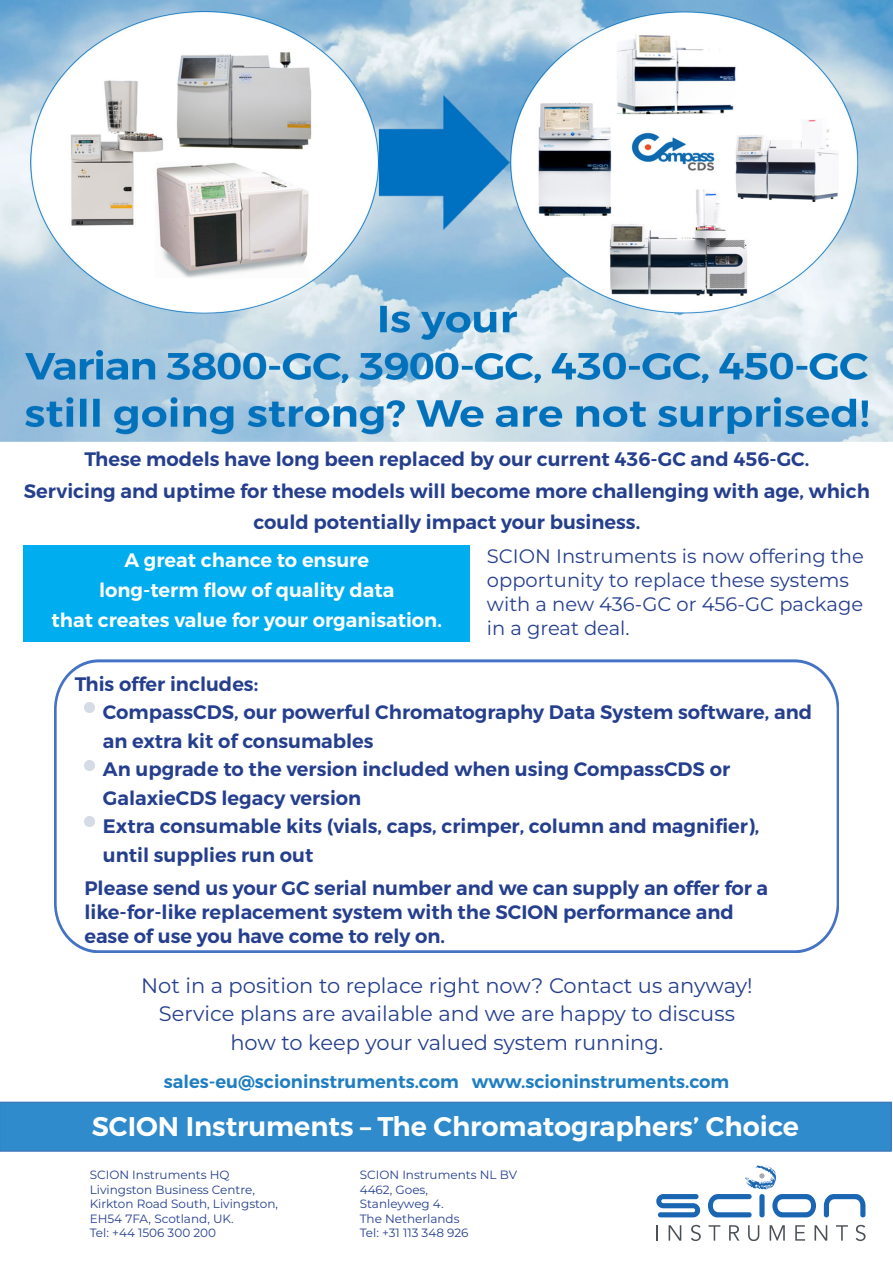
<style>
.page{position:relative;width:893px;height:1263px;background:#fff}
.page>*{position:absolute;margin:0;border:0;box-sizing:border-box;transform-origin:0 0}
.t1{font:600 27px "Montserrat";color:#fff}
.t2{font:21px "Montserrat";color:#253f8e}
.t3{font:600 19.5px/28.5px "Montserrat";color:#253f8e}
.t4{font:19.5px "Montserrat";color:#253f8e}
.t5{font:600 19.5px "Montserrat";color:#fff}
.t6{font:600 18px "Montserrat";color:#1f7ec2}
.t7{font:12px "Montserrat";color:#253f8e}
</style>
<div class="page">
<img style="left:0;top:0;width:893px;height:442px">
<svg style="left:54px;top:659px;width:785px;height:294px"></svg>
<div style="left:23px;top:545px;width:447px;height:97px;background:#00aeef"></div>
<svg style="left:656px;top:1225px;width:2px;height:15px"></svg>
<svg style="left:669px;top:1225px;width:12px;height:15px"></svg>
<svg style="left:691px;top:1225px;width:10px;height:16px"></svg>
<svg style="left:708px;top:1225px;width:12px;height:15px"></svg>
<svg style="left:729px;top:1225px;width:10px;height:15px"></svg>
<svg style="left:748px;top:1225px;width:11px;height:16px"></svg>
<svg style="left:770px;top:1225px;width:15px;height:15px"></svg>
<svg style="left:795px;top:1225px;width:10px;height:15px"></svg>
<svg style="left:814px;top:1225px;width:13px;height:15px"></svg>
<svg style="left:836px;top:1225px;width:12px;height:15px"></svg>
<svg style="left:856px;top:1225px;width:9px;height:16px"></svg>
<svg style="left:656px;top:1194px;width:44px;height:23px"></svg>
<svg style="left:708px;top:1165px;width:108px;height:52px"></svg>
<svg style="left:824px;top:1194px;width:41px;height:23px"></svg>
<div style="left:0;top:1102px;width:892px;height:50px;background:#2f8bcb"></div>
<svg style="left:85px;top:703px;width:9px;height:9px"></svg>
<svg style="left:84px;top:761px;width:10px;height:9px"></svg>
<svg style="left:85px;top:817px;width:10px;height:9px"></svg>
<p class="t3" style="left:84px;top:445px;width:726px">These models have long been replaced by our current 436-GC and 456-GC.</p>
<p class="t3" style="left:24px;top:475px;width:848px;line-height:31.5px;text-align:center">Servicing and uptime for these models will become more challenging with age, which could potentially impact your business.</p>
<p class="t4" style="left:487px;top:543px;width:378px">SCION Instruments is now offering the</p>
<p class="t4" style="left:487px;top:567px;width:364px">opportunity to replace these systems</p>
<p class="t4" style="left:487px;top:591px;width:378px">with a new 436-GC or 456-GC package</p>
<p class="t4" style="left:487px;top:615px;width:144px">in a great deal.</p>
<p class="t5" style="left:124px;top:548px;width:246px">A great chance to ensure</p>
<p class="t5" style="left:99px;top:578px;width:297px">long-term flow of quality data</p>
<p class="t5" style="left:52px;top:608px;width:392px">that creates value for your organisation.</p>
<p class="t3" style="left:75px;top:669px;width:185px">This offer includes:</p>
<p class="t3" style="left:103px;top:698px;width:711px">CompassCDS, our powerful Chromatography Data System software, and an extra kit of consumables</p>
<p class="t3" style="left:103px;top:755px;width:629px">An upgrade to the version included when using CompassCDS or</p>
<p class="t3" style="left:103px;top:783px;width:260px">GalaxieCDS legacy version</p>
<p class="t3" style="left:103px;top:812px;width:658px">Extra consumable kits (vials, caps, crimper, column and magnifier),</p>
<p class="t3" style="left:103px;top:840px;width:212px">until supplies run out</p>
<p class="t3" style="left:84px;top:874px;width:685px">Please send us your GC serial number and we can supply an offer for a</p>
<p class="t3" style="left:84px;top:898px;width:651px">like-for-like replacement system with the SCION performance and</p>
<p class="t3" style="left:84px;top:922px;width:362px">ease of use you have come to rely on.</p>
<p class="t2" style="left:141px;top:971px;width:613px">Not in a position to replace right now? Contact us anyway!</p>
<p class="t2" style="left:159px;top:999px;width:578px">Service plans are available and we are happy to discuss</p>
<p class="t2" style="left:230px;top:1028px;width:435px">how to keep your valued system running.</p>
<p class="t6" style="left:164px;top:1071px;width:567px">sales-eu@scioninstruments.com www.scioninstruments.com</p>
<p class="t1" style="left:92px;top:1110px;width:709px">SCION Instruments – The Chromatographers’ Choice</p>
<p class="t7" style="left:90px;top:1167px;width:141px">SCION Instruments HQ</p>
<p class="t7" style="left:360px;top:1167px;width:159px">SCION Instruments NL BV</p>
<p class="t7" style="left:90px;top:1181px;width:167px">Livingston Business Centre,</p>
<p class="t7" style="left:360px;top:1181px;width:70px">4462, Goes,</p>
<p class="t7" style="left:90px;top:1196px;width:190px">Kirkton Road South, Livingston,</p>
<p class="t7" style="left:360px;top:1196px;width:85px">Stanleyweg 4.</p>
<p class="t7" style="left:90px;top:1210px;width:145px">EH54 7FA, Scotland, UK.</p>
<p class="t7" style="left:360px;top:1210px;width:101px">The Netherlands</p>
<p class="t7" style="left:90px;top:1224px;width:128px">Tel: +44 1506 300 200</p>
<p class="t7" style="left:360px;top:1224px;width:110px">Tel: +31 113 348 926</p>
</div>
